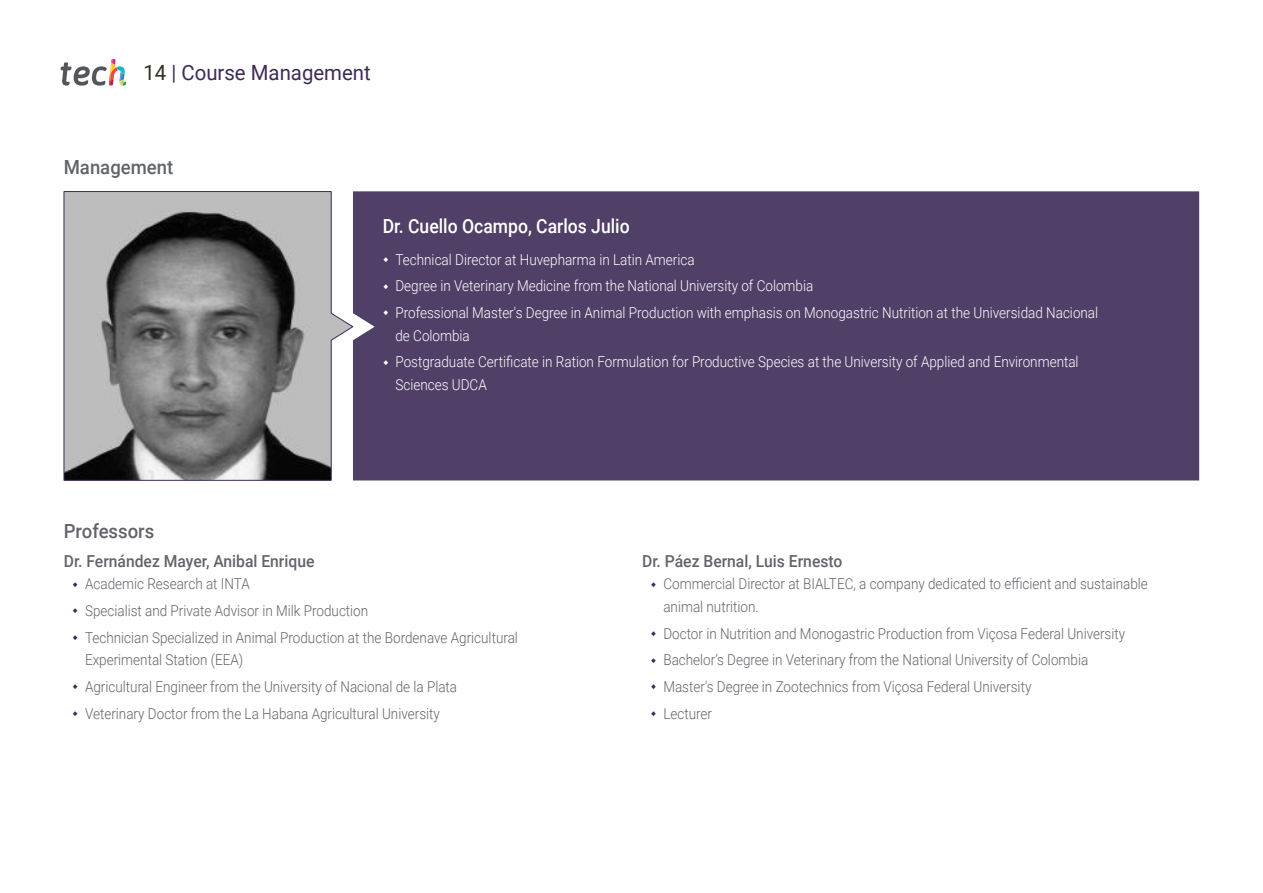
<style>
.page{position:relative;width:1263px;height:893px;background:#fff}
.page>*{position:absolute;margin:0;border:0;box-sizing:border-box;transform-origin:0 0}
.t1{font:21px "Roboto";color:#3d2b56}
.t2{font:500 19.5px "Roboto";color:#fff;scale:.9 1}
.t3{font:500 19.5px "Roboto";color:#61646a;scale:.95 1}
.t4{font:500 16.5px "Roboto";color:#61646a;scale:.95 1}
.t5{font:300 15px/26.7px "Roboto";color:#61646a;scale:.9 1}
.t6{font:300 15px/26.7px "Roboto";color:#fff;scale:.9 1}
.s1{color:#312e20}
</style>
<div class="page">
<svg style="left:61px;top:59px;width:65px;height:27px"></svg>
<div style="left:353px;top:191px;width:846px;height:289px;background:#504067"></div>
<svg style="left:64px;top:191px;width:289px;height:290px;background:#908f90"></svg>
<svg style="left:384px;top:257px;width:4px;height:5px"></svg>
<svg style="left:384px;top:284px;width:4px;height:5px"></svg>
<svg style="left:384px;top:310px;width:4px;height:5px"></svg>
<svg style="left:384px;top:360px;width:4px;height:5px"></svg>
<h1 class="t1" style="left:144px;top:57px;width:229px"><span class="s1">14</span> | Course Management</h1>
<h2 class="t3" style="left:64px;top:154px;width:117px">Management</h2>
<h2 class="t2" style="left:383px;top:212px;width:276px">Dr. Cuello Ocampo, Carlos Julio</h2>
<p class="t6" style="left:395px;top:245px;width:782px">Technical Director at Huvepharma in Latin America<br>Degree in Veterinary Medicine from the National University of Colombia<br>Professional Master's Degree in Animal Production with emphasis on Monogastric Nutrition at the Universidad Nacional</p>
<p class="t6" style="left:395px;top:321px;width:761px">de Colombia<br>Postgraduate Certificate in Ration Formulation for Productive Species at the University of Applied and Environmental</p>
<p class="t6" style="left:395px;top:371px;width:103px">Sciences UDCA</p>
<h2 class="t3" style="left:64px;top:517px;width:97px">Professors</h2>
<p class="t4" style="left:64px;top:550px;width:265px">Dr. Fernández Mayer, Anibal Enrique</p>
<p class="t5" style="left:85px;top:570px;width:482px">Academic Research at INTA<br>Specialist and Private Advisor in Milk Production<br>Technician Specialized in Animal Production at the Bordenave Agricultural</p>
<p class="t5" style="left:85px;top:646px;width:415px">Experimental Station (EEA)<br>Agricultural Engineer from the University of Nacional de la Plata<br>Veterinary Doctor from the La Habana Agricultural University</p>
<p class="t4" style="left:642px;top:550px;width:212px">Dr. Páez Bernal, Luis Ernesto</p>
<p class="t5" style="left:663px;top:572px;width:540px;line-height:22.5px">Commercial Director at BIALTEC, a company dedicated to efficient and sustainable animal nutrition.</p>
<p class="t5" style="left:663px;top:619px;width:515px">Doctor in Nutrition and Monogastric Production from Viçosa Federal University Bachelor’s Degree in Veterinary from the National University of Colombia Master's Degree in Zootechnics from Viçosa Federal University<br>Lecturer</p>
</div>
